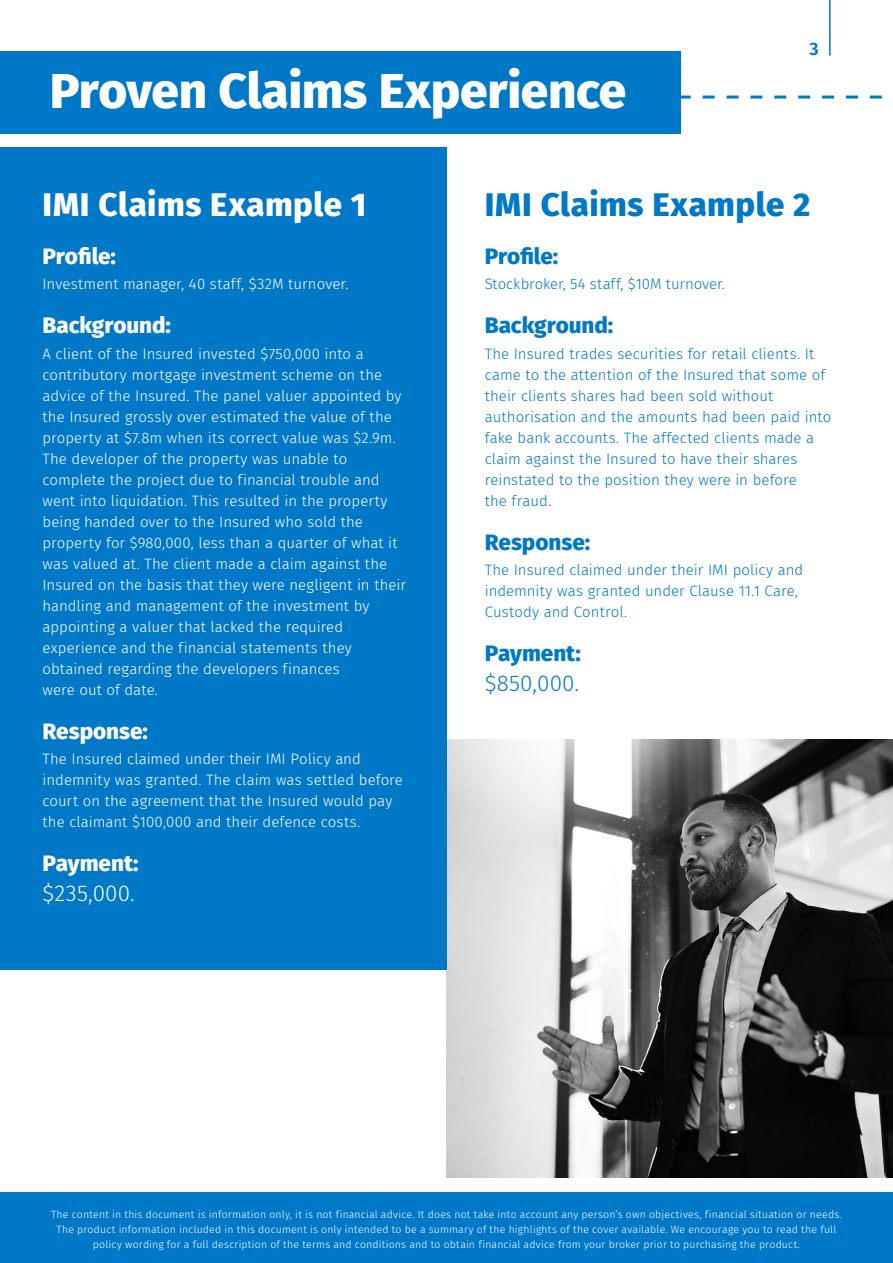
<style>
.page{position:relative;width:893px;height:1263px;background:#fff}
.page>*{position:absolute;margin:0;border:0;box-sizing:border-box;transform-origin:0 0}
.H1_-_White{font:800 49.5px "Fira Sans";letter-spacing:-.005em;color:#fff}
.H2_-_White{font:800 33px "Fira Sans";letter-spacing:.015em;color:#fff}
.H2_-_White-2{font:800 33px "Fira Sans";letter-spacing:.015em;color:#0078c8}
.H3_-_White{font:800 22.5px "Fira Sans";letter-spacing:-.005em;color:#fff}
.H3_-_White-2{font:800 22.5px "Fira Sans";letter-spacing:-.005em;color:#0078c8}
.H3_-_White-3{font:300 22.5px/30px "Fira Sans";letter-spacing:.005em;color:#fff}
.H3_-_White-4{font:300 22.5px/30px "Fira Sans";letter-spacing:.005em;color:#0078c8}
.t1{font:600 18px "Fira Sans";color:#0078c8}
.Body_-_White{font:300 15px/21px "Fira Sans";color:#fff}
.Body_-_White-2{font:300 15px/21px "Fira Sans";color:#0078c8}
.t2{font:300 10.5px/15px "Fira Sans";letter-spacing:.015em;color:#fff;text-align:center}
.s1{font-weight:800}
</style>
<div class="page">
<hr style="left:829px;top:0;width:2px;height:56px;background:#0078c8">
<img style="left:446px;top:740px;width:447px;height:438px">
<div style="left:0;top:51px;width:680px;height:83px;background:#0078c8"></div>
<div style="left:0;top:147px;width:446px;height:822px;background:#0078c8"></div>
<div style="left:0;top:1192px;width:893px;height:71px;background:#0078c8"></div>
<svg style="left:680px;top:96px;width:202px;height:3px"></svg>
<p class="H1_-_White" style="left:50px;top:48px;width:578px">Proven Claims Experience</p>
<p class="t1" style="left:809px;top:34px;width:11px">3</p>
<p class="H2_-_White" style="left:43px;top:175px;width:325px">IMI Claims Example 1</p>
<p class="H3_-_White" style="left:43px;top:237px;width:75px">Profile:</p>
<p class="Body_-_White" style="left:43px;top:274px;width:308px">Investment manager, 40 staff, $32M turnover.</p>
<p class="H3_-_White" style="left:43px;top:306px;width:130px">Background:</p>
<p class="Body_-_White" style="left:43px;top:343px;width:365px">A client of the Insured invested $750,000 into a contributory mortgage investment scheme on the advice of the Insured. The panel valuer appointed by the Insured grossly over estimated the value of the property at $7.8m when its correct value was $2.9m.<br>The developer of the property was unable to complete the project due to financial trouble and went into liquidation. This resulted in the property being handed over to the Insured who sold the property for $980,000, less than a quarter of what it was valued at. The client made a claim against the Insured on the basis that they were negligent in their handling and management of the investment by appointing a valuer that lacked the required experience and the financial statements they obtained regarding the developers finances<br>were out of date.</p>
<p class="H3_-_White" style="left:43px;top:711px;width:107px">Response:</p>
<p class="Body_-_White" style="left:43px;top:748px;width:362px">The Insured claimed under their IMI Policy and indemnity was granted. The claim was settled before court on the agreement that the Insured would pay the claimant $100,000 and their defence costs.</p>
<p class="H3_-_White-3" style="left:43px;top:848px;width:98px"><span class="s1">Payment: </span>$235,000.</p>
<p class="H2_-_White-2" style="left:485px;top:175px;width:327px">IMI Claims Example 2</p>
<p class="H3_-_White-2" style="left:485px;top:237px;width:75px">Profile:</p>
<p class="Body_-_White-2" style="left:485px;top:274px;width:242px">Stockbroker, 54 staff, $10M turnover.</p>
<p class="H3_-_White-2" style="left:485px;top:306px;width:130px">Background:</p>
<p class="Body_-_White-2" style="left:485px;top:343px;width:348px">The Insured trades securities for retail clients. It came to the attention of the Insured that some of their clients shares had been sold without authorisation and the amounts had been paid into fake bank accounts. The affected clients made a claim against the Insured to have their shares reinstated to the position they were in before<br>the fraud.</p>
<p class="H3_-_White-2" style="left:485px;top:522px;width:107px">Response:</p>
<p class="Body_-_White-2" style="left:485px;top:559px;width:320px">The Insured claimed under their IMI policy and indemnity was granted under Clause 11.1 Care,<br>Custody and Control.</p>
<p class="H3_-_White-4" style="left:485px;top:638px;width:98px"><span class="s1">Payment: </span>$850,000.</p>
<p class="t2" style="left:51px;top:1206px;width:792px">The content in this document is information only, it is not financial advice. It does not take into account any person’s own objectives, financial situation or needs.<br>The product information included in this document is only intended to be a summary of the highlights of the cover available. We encourage you to read the full policy wording for a full description of the terms and conditions and to obtain financial advice from your broker prior to purchasing the product.</p>
</div>
